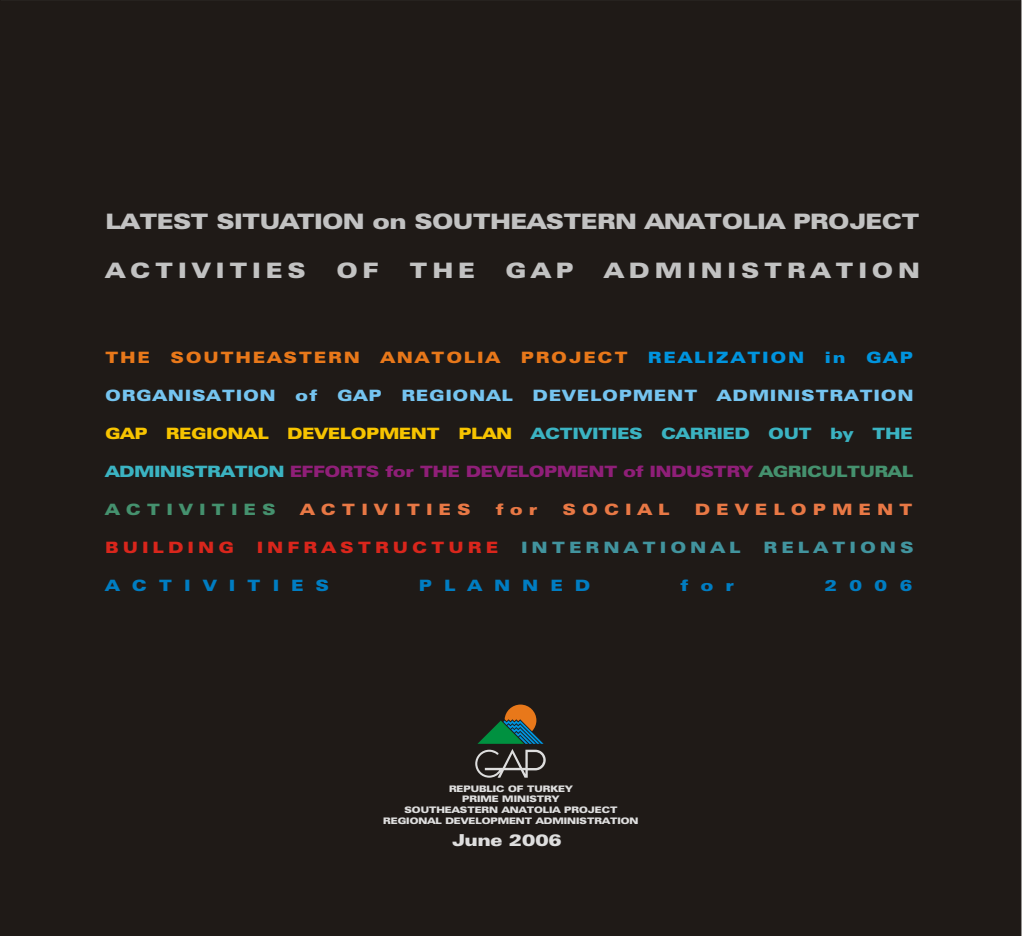
<style>
.page{position:relative;width:1022px;height:936px;background:#fff}
.page>*{position:absolute;margin:0;border:0;box-sizing:border-box;transform-origin:0 0}
.t1{font:21.3px "Zurich U Blk Ex BT";color:#c2c2c2}
.t2{font:21.3px "Zurich U Blk Ex BT";letter-spacing:.26em;color:#c2c2c2}
.t3{font:16.5px "Zurich U Blk Ex BT";color:#dedede}
.t4{font:15.6px "Zurich U Blk Ex BT";color:#8f1f78}
.t5{font:15.6px "Zurich U Blk Ex BT";letter-spacing:.005em;color:#f7c400}
.t6{font:15.6px "Zurich U Blk Ex BT";letter-spacing:.085em;color:#75c4f0}
.t7{font:15.6px "Zurich U Blk Ex BT";letter-spacing:.15em;color:#e8781a}
.t8{font:15.6px "Zurich U Blk Ex BT";letter-spacing:.42em;color:#e87845}
.t9{font:15.6px "Zurich U Blk Ex BT";letter-spacing:.8em;color:#007dc2}
.t10{font:15.6px "Zurich U Blk Ex BT";letter-spacing:.295em;color:#d9261c}
.t11{font:15.6px "Zurich U Blk Ex BT";letter-spacing:.295em;color:#42949e}
.t12{font:15.6px "Zurich U Blk Ex BT";letter-spacing:.15em;color:#0094de}
.t13{font:15.6px "Zurich U Blk Ex BT";letter-spacing:.42em;color:#45916e}
.t14{font:9px/10.6px "Zurich U Blk Ex BT";color:#dedede;text-align:center}
.s1{color:#3bb3c2}
.s2{color:#45916e}
</style>
<div class="page">
<div style="left:0;top:0;width:1021px;height:936px;background:#1f1a17"></div>
<svg style="left:475px;top:705px;width:70px;height:73px"></svg>
<h1 class="t1" style="left:106px;top:213px;width:815px">LATEST SITUATION on SOUTHEASTERN ANATOLIA PROJECT</h1>
<h1 class="t2" style="left:106px;top:262px;width:201px">ACTIVITIES</h1>
<h1 class="t1" style="left:337px;top:262px;width:43px">O F</h1>
<h1 class="t1" style="left:410px;top:262px;width:66px">THE</h1>
<h1 class="t1" style="left:506px;top:262px;width:69px">GAP</h1>
<h1 class="t2" style="left:604px;top:262px;width:316px">ADMINISTRATION</h1>
<h3 class="t7" style="left:105px;top:351px;width:46px">THE</h3>
<h3 class="t7" style="left:171px;top:351px;width:190px">SOUTHEASTERN</h3>
<h3 class="t7" style="left:381px;top:351px;width:121px">ANATOLIA</h3>
<h3 class="t7" style="left:521px;top:351px;width:108px">PROJECT</h3>
<h3 class="t12" style="left:648px;top:351px;width:157px">REALIZATION</h3>
<h3 class="t12" style="left:825px;top:351px;width:21px">in</h3>
<h3 class="t12" style="left:866px;top:351px;width:48px">GAP</h3>
<h3 class="t6" style="left:105px;top:389px;width:171px">ORGANISATION</h3>
<h3 class="t6" style="left:296px;top:389px;width:23px">of</h3>
<h3 class="t6" style="left:337px;top:389px;width:46px">GAP</h3>
<h3 class="t6" style="left:402px;top:389px;width:112px">REGIONAL</h3>
<h3 class="t6" style="left:533px;top:389px;width:166px">DEVELOPMENT</h3>
<h3 class="t6" style="left:717px;top:389px;width:197px">ADMINISTRATION</h3>
<h3 class="t5" style="left:105px;top:427px;width:808px">GAP REGIONAL DEVELOPMENT PLAN <span class="s1">ACTIVITIES CARRIED OUT by THE</span></h3>
<h3 class="t4" style="left:105px;top:465px;width:809px"><span class="s1">ADMINISTRATION</span> EFFORTS for THE DEVELOPMENT of INDUSTRY <span class="s2">AGRICULTURAL</span></h3>
<h3 class="t13" style="left:105px;top:503px;width:171px">ACTIVITIES</h3>
<h3 class="t8" style="left:300px;top:503px;width:171px">ACTIVITIES</h3>
<h3 class="t8" style="left:496px;top:503px;width:43px">for</h3>
<h3 class="t8" style="left:563px;top:503px;width:108px">SOCIAL</h3>
<h3 class="t8" style="left:695px;top:503px;width:219px">DEVELOPMENT</h3>
<h3 class="t10" style="left:105px;top:541px;width:129px">BUILDING</h3>
<h3 class="t10" style="left:257px;top:541px;width:242px">INFRASTRUCTURE</h3>
<h3 class="t11" style="left:521px;top:541px;width:220px">INTERNATIONAL</h3>
<h3 class="t11" style="left:763px;top:541px;width:151px">RELATIONS</h3>
<h3 class="t9" style="left:105px;top:579px;width:225px">ACTIVITIES</h3>
<h3 class="t9" style="left:419px;top:579px;width:172px">PLANNED</h3>
<h3 class="t9" style="left:680px;top:579px;width:55px">for</h3>
<h3 class="t9" style="left:824px;top:579px;width:89px">2006</h3>
<p class="t14" style="left:383px;top:784px;width:257px">REPUBLIC OF TURKEY<br>PRIME MINISTRY<br>SOUTHEASTERN ANATOLIA PROJECT<br>REGIONAL DEVELOPMENT ADMINISTRATION</p>
<h2 class="t3" style="left:452px;top:834px;width:111px">June 2006</h2>
</div>
